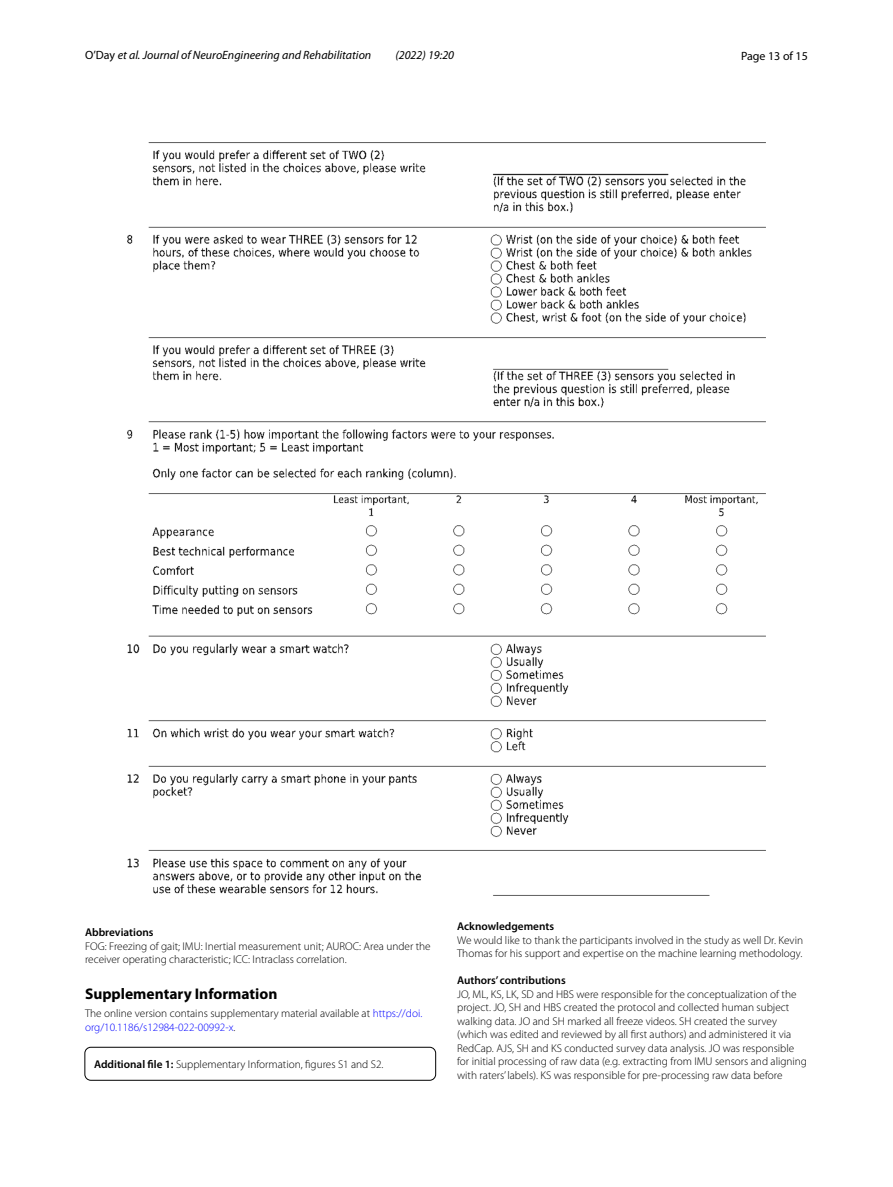
<style>
.page{position:relative;width:893px;height:1187px;background:#fff}
.page>*{position:absolute;margin:0;border:0;box-sizing:border-box;transform-origin:0 0}
.t1{font:700 15.45px "Myriad Pro";color:#000}
.t2{font:italic 12px "Myriad Pro";color:#000}
.t3{font:12px "Myriad Pro";color:#000}
.t4{font:300 11.25px/13.5px "Myriad Pro";color:#000}
.t5{font:600 11.25px "Myriad Pro";color:#000}
.s1{font-style:normal}
.s2{color:#00f}
.s3{font-weight:600}
</style>
<div class="page">
<img style="left:128px;top:143px;width:637px;height:751px">
<div style="left:85px;top:1046px;width:351px;height:34px;border:1px solid #000;border-radius:6px"></div>
<p class="t2" style="left:85px;top:48px;width:288px"><span class="s1">O’Day</span> et al. Journal of NeuroEngineering and Rehabilitation</p>
<p class="t2" style="left:395px;top:48px;width:60px">(2022) 19:20</p>
<p class="t3" style="left:741px;top:48px;width:68px">Page 13 of 15</p>
<p class="t5" style="left:85px;top:925px;width:70px">Abbreviations</p>
<p class="t4" style="left:85px;top:939px;width:347px">FOG: Freezing of gait; IMU: Inertial measurement unit; AUROC: Area under the receiver operating characteristic; ICC: Intraclass correlation.</p>
<h1 class="t1" style="left:85px;top:983px;width:194px">Supplementary Information</h1>
<p class="t4" style="left:85px;top:1006px;width:339px">The online version contains supplementary material available at <span class="s2">https://doi. org/10.1186/s12984- 022- 00992-x</span>.</p>
<p class="t4" style="left:94px;top:1057px;width:291px"><span class="s3">Additional file 1:</span> Supplementary Information, figures S1 and S2.</p>
<p class="t5" style="left:457px;top:919px;width:98px">Acknowledgements</p>
<p class="t4" style="left:457px;top:933px;width:347px">We would like to thank the participants involved in the study as well Dr. Kevin<br>Thomas for his support and expertise on the machine learning methodology.</p>
<p class="t5" style="left:457px;top:973px;width:110px">Authors’ contributions</p>
<p class="t4" style="left:457px;top:987px;width:351px">JO, ML, KS, LK, SD and HBS were responsible for the conceptualization of the project. JO, SH and HBS created the protocol and collected human subject walking data. JO and SH marked all freeze videos. SH created the survey (which was edited and reviewed by all first authors) and administered it via RedCap. AJS, SH and KS conducted survey data analysis. JO was responsible for initial processing of raw data (e.g. extracting from IMU sensors and aligning with raters’ labels). KS was responsible for pre-processing raw data before</p>
</div>
